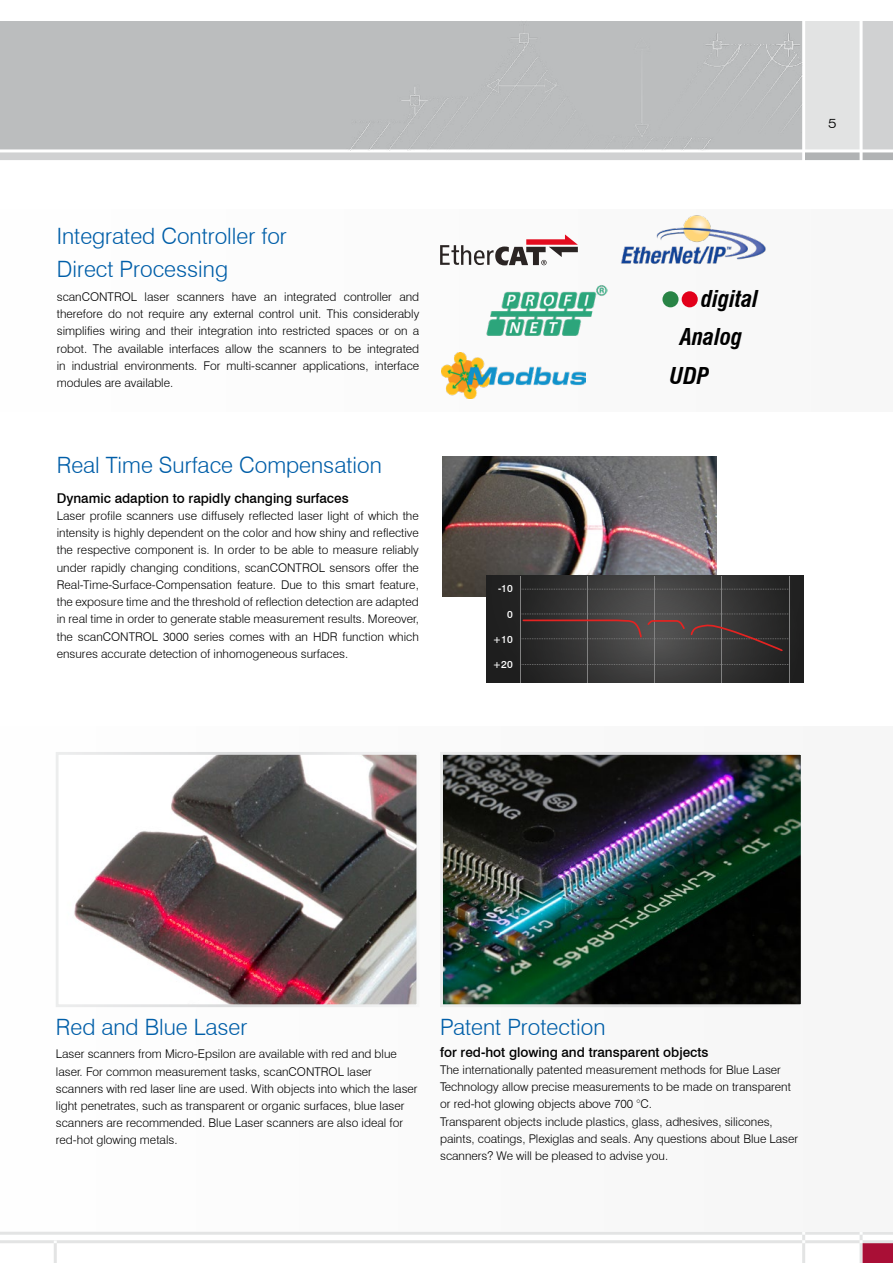
<style>
.page{position:relative;width:893px;height:1263px;background:#fff}
.page>*{position:absolute;margin:0;border:0;box-sizing:border-box;transform-origin:0 0}
.t1{font:italic 700 condensed 22.65px "Swiss 721 BT";color:#000}
.t2{font:300 22.5px/33.3px "Swiss 721 BT";color:#005ea8}
.t3{font:500 13.5px "Swiss 721 BT";color:#000}
.t4{font:300 13.5px "Swiss 721 BT";color:#000;scale:1.18 1}
.t5{font:300 12px/17.2px "Swiss 721 BT";color:#000;text-align:justify}
.t6{font:500 10.2px "Swiss 721 BT";color:#fff}
</style>
<div class="page">
<div style="left:0;top:21px;width:893px;height:141px;background:#d0d1d2"></div>
<div style="left:804px;top:21px;width:57px;height:130px;background:#e2e3e3"></div>
<hr style="left:802px;top:0;width:3px;height:164px;background:#fff">
<div style="left:863px;top:1243px;width:30px;height:20px;background:#a90f36"></div>
<div style="left:805px;top:152px;width:88px;height:10px;background:#b1b3b4"></div>
<hr style="left:0;top:149px;width:893px;height:3px;background:#fff">
<hr style="left:0;top:160px;width:893px;height:3px;background:#fff">
<hr style="left:0;top:1240px;width:893px;height:3px;background:#e3e4e4">
<hr style="left:0;top:1232px;width:893px;height:3px;background:#e3e4e4">
<hr style="left:54px;top:1240px;width:3px;height:23px;background:#e3e4e4">
<hr style="left:860px;top:1232px;width:3px;height:31px;background:#e3e4e4">
<hr style="left:802px;top:1232px;width:3px;height:31px;background:#e3e4e4">
<hr style="left:860px;top:0;width:3px;height:164px;background:#fff">
<div style="left:0;top:21px;width:802px;height:129px;background:#bbbdbe"></div>
<div style="left:0;top:209px;width:893px;height:203px;background:#f6f6f6"></div>
<img style="left:442px;top:456px;width:274px;height:141px">
<svg style="left:486px;top:576px;width:317px;height:106px;background:#323231"></svg>
<svg style="left:521px;top:664px;width:268px;height:1px"></svg>
<svg style="left:521px;top:589px;width:268px;height:1px"></svg>
<hr style="left:587px;top:576px;width:1px;height:106px;background:#818181">
<hr style="left:655px;top:576px;width:1px;height:106px;background:#818181">
<hr style="left:520px;top:576px;width:1px;height:106px;background:#818181">
<hr style="left:722px;top:576px;width:1px;height:106px;background:#818181">
<hr style="left:789px;top:576px;width:1px;height:106px;background:#818181">
<svg style="left:521px;top:613px;width:268px;height:39px;background:#453c3c"></svg>
<svg style="left:440px;top:234px;width:138px;height:31px"></svg>
<img style="left:486px;top:285px;width:121px;height:51px">
<img style="left:621px;top:215px;width:145px;height:49px">
<img style="left:441px;top:353px;width:144px;height:46px">
<div style="left:662px;top:291px;width:16px;height:16px;background:#298446;border-radius:50%"></div>
<div style="left:682px;top:291px;width:16px;height:16px;background:#e2001a;border-radius:50%"></div>
<div style="left:0;top:726px;width:893px;height:506px;background:#f6f6f6"></div>
<img style="left:444px;top:756px;width:356px;height:247px">
<div style="left:440px;top:752px;width:364px;height:255px;border:3px solid #fff"></div>
<img style="left:74px;top:756px;width:341px;height:247px">
<div style="left:56px;top:752px;width:363px;height:255px;border:3px solid #fff"></div>
<h2 class="t2" style="left:57px;top:219px;width:231px">Integrated Controller for<br>Direct Processing</h2>
<p class="t5" style="left:57px;top:288px;width:364px">scanCONTROL laser scanners have an integrated controller and therefore do not require any external control unit. This considerably simplifies wiring and their integration into restricted spaces or on a robot. The available interfaces allow the scanners to be integrated in industrial environments. For multi-scanner applications, interface modules are available.</p>
<h2 class="t2" style="left:57px;top:448px;width:327px">Real Time Surface Compensation</h2>
<p class="t3" style="left:57px;top:490px;width:293px">Dynamic adaption to rapidly changing surfaces</p>
<p class="t5" style="left:57px;top:507px;width:364px">Laser profile scanners use diffusely reflected laser light of which the intensity is highly dependent on the color and how shiny and reflective the respective component is. In order to be able to measure reliably under rapidly changing conditions, scanCONTROL sensors offer the Real-Time-Surface-Compensation feature. Due to this smart feature, the exposure time and the threshold of reflection detection are adapted in real time in order to generate stable measurement results. Moreover, the scanCONTROL 3000 series comes with an HDR function which ensures accurate detection of inhomogeneous surfaces.</p>
<p class="t6" style="left:498px;top:582px;width:16px">-10</p>
<p class="t6" style="left:507px;top:608px;width:7px">0</p>
<p class="t6" style="left:493px;top:633px;width:21px">+10</p>
<p class="t6" style="left:493px;top:658px;width:21px">+20</p>
<h1 class="t1" style="left:701px;top:285px;width:58px">digital</h1>
<h1 class="t1" style="left:680px;top:323px;width:64px">Analog</h1>
<h1 class="t1" style="left:670px;top:362px;width:41px">UDP</h1>
<p class="t4" style="left:828px;top:115px;width:9px">5</p>
<h2 class="t2" style="left:56px;top:1010px;width:193px">Red and Blue Laser</h2>
<p class="t5" style="left:56px;top:1045px;width:363px;text-align:left">Laser scanners from Micro-Epsilon are available with red and blue laser. For common measurement tasks, scanCONTROL laser scanners with red laser line are used. With objects into which the laser light penetrates, such as transparent or organic surfaces, blue laser scanners are recommended. Blue Laser scanners are also ideal for red-hot glowing metals.</p>
<h2 class="t2" style="left:440px;top:1010px;width:167px">Patent Protection</h2>
<p class="t3" style="left:440px;top:1044px;width:270px">for red-hot glowing and transparent objects</p>
<p class="t5" style="left:440px;top:1061px;width:360px;text-align:left">The internationally patented measurement methods for Blue Laser Technology allow precise measurements to be made on transparent or red-hot glowing objects above 700 °C.<br>Transparent objects include plastics, glass, adhesives, silicones, paints, coatings, Plexiglas and seals. Any questions about Blue Laser scanners? We will be pleased to advise you.</p>
</div>
